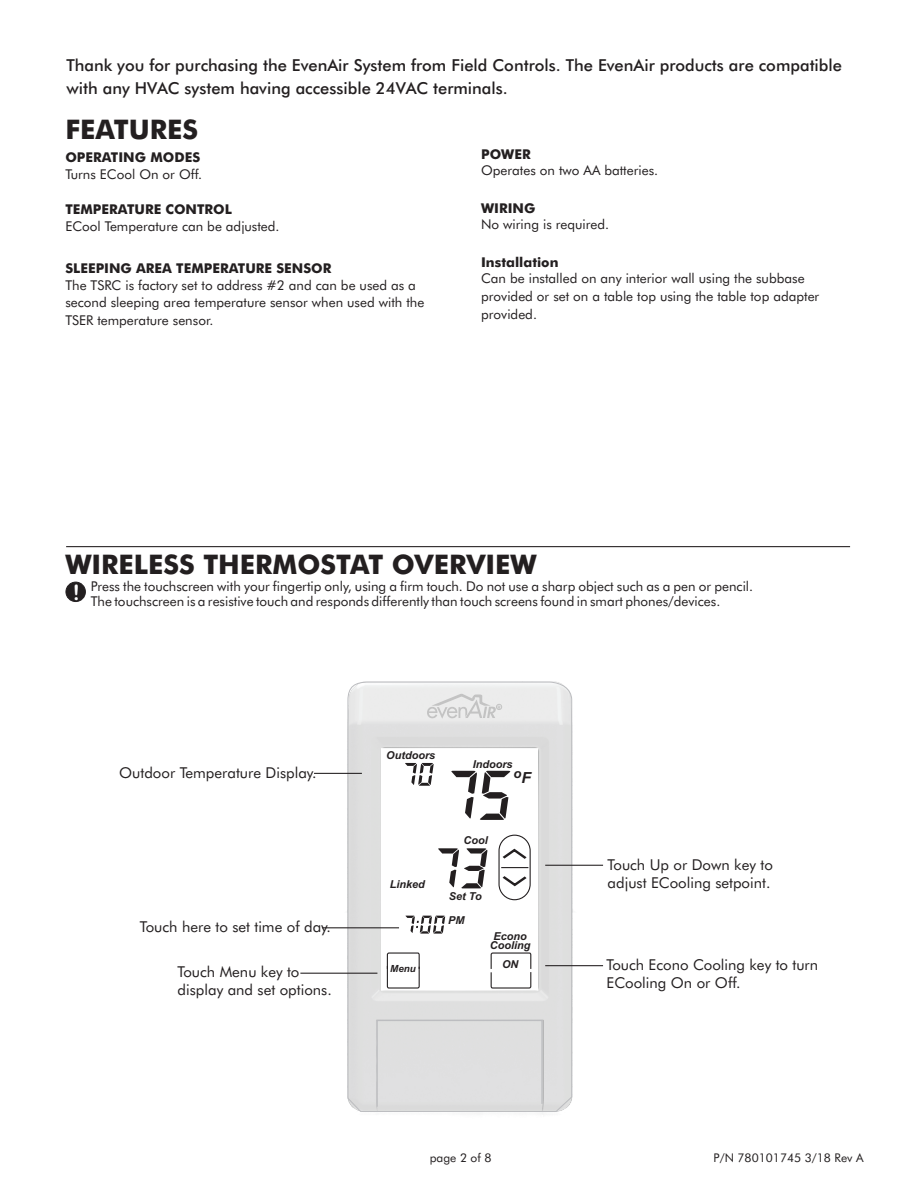
<style>
.page{position:relative;width:918px;height:1188px;background:#fff}
.page>*{position:absolute;margin:0;border:0;box-sizing:border-box;transform-origin:0 0}
.t1{font:500 27px "Futura BT";color:#231f20}
.t2{font:21.3px "Arial Rounded MT Bold";color:#fff}
.t3{font:500 16.5px/23.7px "Futura BT";color:#231f20}
.t4{font:15px/18px "Futura BT";color:#231f20}
.t5{font:13.5px/17.9px "Futura BT";color:#231f20}
.t6{font:500 13.5px "Futura BT";color:#231f20}
.t7{font:italic 700 13.05px "Arial";color:#231f20}
.t8{font:12px "Futura BT";color:#231f20}
.t9{font:italic 700 10.95px/9.4px "Arial";color:#231f20;text-align:center}
.t10{font:italic 700 9.9px "Arial";color:#231f20}
.t11{font:600 4.95px "Franklin Gothic";color:#c3c3c3}
.s1{font-size:15.3px}
</style>
<div class="page">
<hr style="left:66px;top:546px;width:784px;height:1px;background:#231f20">
<div style="left:66px;top:582px;width:20px;height:20px;background:#231f20;border:1px solid #231f20;border-radius:50%"></div>
<svg style="left:347px;top:681px;width:226px;height:431px;background:#dfdfdf"></svg>
<div style="left:381px;top:748px;width:157px;height:243px;background:#fff"></div>
<div style="left:376px;top:1019px;width:167px;height:89px;background:#dfdfe0"></div>
<svg style="left:386px;top:952px;width:34px;height:37px"></svg>
<svg style="left:405px;top:763px;width:29px;height:23px"></svg>
<svg style="left:405px;top:916px;width:40px;height:18px"></svg>
<svg style="left:438px;top:848px;width:49px;height:40px"></svg>
<svg style="left:490px;top:952px;width:42px;height:37px"></svg>
<svg style="left:451px;top:771px;width:59px;height:49px"></svg>
<svg style="left:501px;top:867px;width:27px;height:1px"></svg>
<div style="left:498px;top:835px;width:33px;height:65px;border:1px solid #231f20;border-radius:16px"></div>
<svg style="left:502px;top:847px;width:28px;height:14px"></svg>
<svg style="left:502px;top:874px;width:28px;height:14px"></svg>
<hr style="left:300px;top:973px;width:77px;height:1px;background:#231f20">
<hr style="left:314px;top:773px;width:48px;height:1px;background:#231f20">
<hr style="left:322px;top:927px;width:77px;height:1px;background:#231f20">
<hr style="left:545px;top:865px;width:58px;height:1px;background:#231f20">
<hr style="left:545px;top:965px;width:58px;height:1px;background:#231f20">
<svg style="left:427px;top:694px;width:75px;height:25px;background:#dfdfdf"></svg>
<p class="t3" style="left:66px;top:54px;width:777px">Thank you for purchasing the EvenAir System from Field Controls. The EvenAir products are compatible with any HVAC system having accessible 24VAC terminals.</p>
<h1 class="t1" style="left:65px;top:118px;width:134px">FEATURES</h1>
<p class="t5" style="left:65px;top:167px;width:138px">Turns ECool On or Off.</p>
<p class="t6" style="left:65px;top:203px;width:168px">TEMPERATURE CONTROL</p>
<p class="t6" style="left:65px;top:151px;width:136px">OPERATING MODES</p>
<p class="t5" style="left:65px;top:219px;width:216px">ECool Temperature can be adjusted.</p>
<p class="t6" style="left:65px;top:263px;width:268px">SLEEPING AREA TEMPERATURE SENSOR</p>
<p class="t5" style="left:65px;top:277px;width:361px">The TSRC is factory set to address #2 and can be used as a second sleeping area temperature sensor when used with the<br>TSER temperature sensor.</p>
<p class="t6" style="left:481px;top:149px;width:51px">POWER</p>
<p class="t5" style="left:481px;top:163px;width:179px">Operates on two AA batteries.</p>
<p class="t6" style="left:481px;top:203px;width:56px">WIRING</p>
<p class="t5" style="left:481px;top:217px;width:130px">No wiring is required.</p>
<p class="t6" style="left:481px;top:257px;width:79px">Installation</p>
<p class="t5" style="left:481px;top:271px;width:340px">Can be installed on any interior wall using the subbase provided or set on a table top using the table top adapter provided.</p>
<h1 class="t1" style="left:65px;top:553px;width:473px">WIRELESS THERMOSTAT OVERVIEW</h1>
<h2 class="t2" style="left:73px;top:585px;width:9px">!</h2>
<p class="t5" style="left:91px;top:580px;width:664px;line-height:15.3px">Press the touchscreen with your fingertip only, using a firm touch. Do not use a sharp object such as a pen or pencil.<br>The touchscreen is a resistive touch and responds differently than touch screens found in smart phones/devices.</p>
<p class="t11" style="left:498px;top:705px;width:5px">R</p>
<p class="t9" style="left:386px;top:751px;width:51px">Outdoors</p>
<p class="t9" style="left:473px;top:760px;width:42px">Indoors</p>
<p class="t4" style="left:119px;top:765px;width:199px">Outdoor Temperature Display.</p>
<p class="t7" style="left:514px;top:769px;width:19px">o<span class="s1">F</span></p>
<p class="t4" style="left:140px;top:919px;width:193px">Touch here to set time of day.</p>
<p class="t4" style="left:178px;top:964px;width:156px">Touch Menu key to display and set options.</p>
<p class="t9" style="left:390px;top:881px;width:37px">Linked</p>
<p class="t10" style="left:390px;top:965px;width:27px">Menu</p>
<p class="t9" style="left:464px;top:836px;width:26px">Cool</p>
<p class="t9" style="left:449px;top:892px;width:34px">Set To</p>
<p class="t9" style="left:448px;top:916px;width:18px">PM</p>
<p class="t9" style="left:490px;top:932px;width:42px">Econo<br>Cooling</p>
<p class="t9" style="left:502px;top:961px;width:18px">ON</p>
<p class="t4" style="left:608px;top:857px;width:167px">Touch Up or Down key to adjust ECooling setpoint.</p>
<p class="t4" style="left:607px;top:957px;width:213px">Touch Econo Cooling key to turn<br>ECooling On or Off.</p>
<p class="t8" style="left:430px;top:1153px;width:63px">page 2 of 8</p>
<p class="t8" style="left:714px;top:1153px;width:151px">P/N 780101745 3/18 Rev A</p>
</div>
